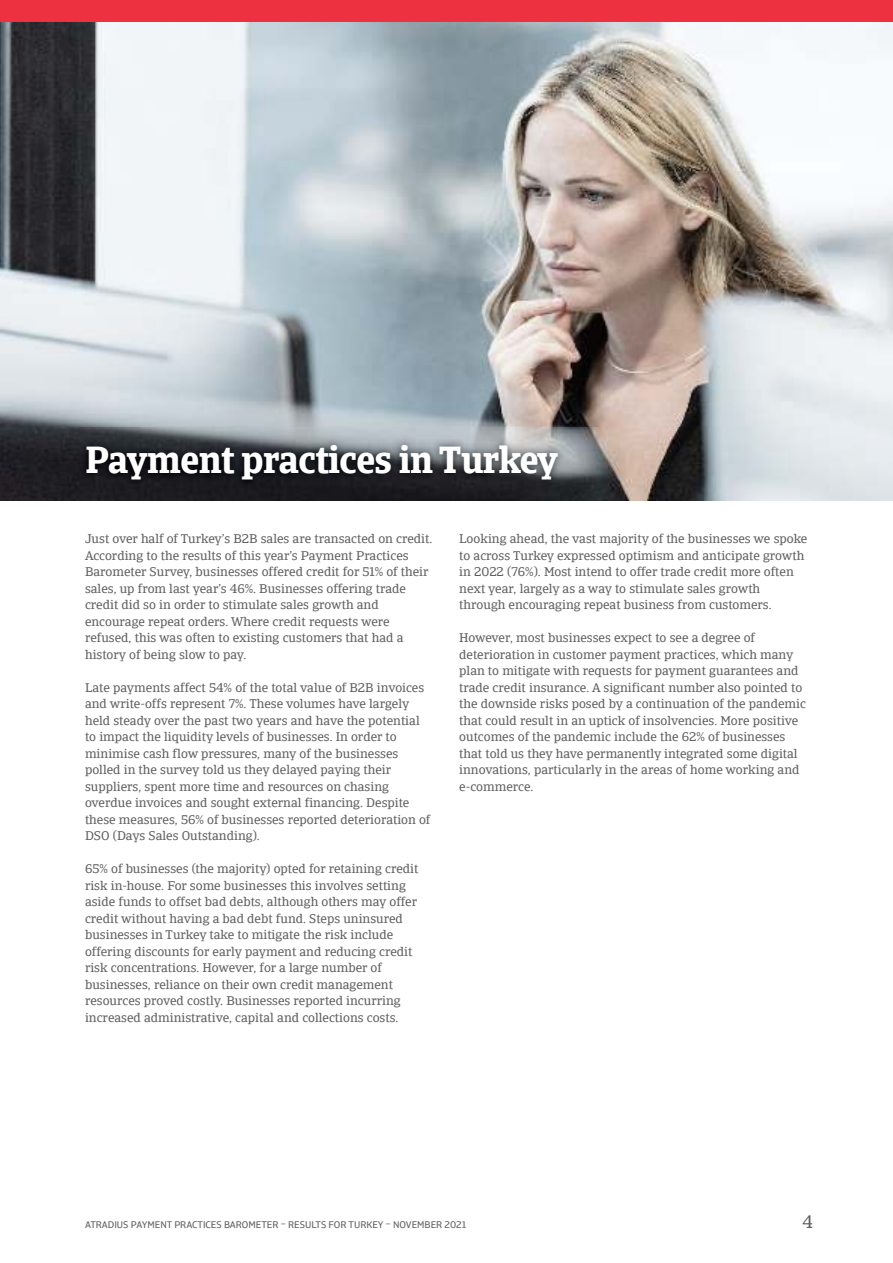
<style>
.page{position:relative;width:893px;height:1263px;background:#fff}
.page>*{position:absolute;margin:0;border:0;box-sizing:border-box;transform-origin:0 0}
.t1{font:700 37.5px "Catalana";letter-spacing:-.015em;color:#fff}
.t2{font:18px "Catalana";color:#5f5f62}
.t3{font:12.75px/16.5px "Catalana";color:#5f5f62}
.t4{font:9.75px "Catalana Sans";color:#5f5f62}
</style>
<div class="page">
<img style="left:0;top:21px;width:893px;height:479px">
<div style="left:0;top:0;width:893px;height:21px;background:#ee3141"></div>
<img style="left:68px;top:428px;width:757px;height:73px">
<h1 class="t1" style="left:85px;top:437px;width:474px">Payment practices in Turkey</h1>
<p class="t3" style="left:85px;top:531px;width:349px">Just over half of Turkey’s B2B sales are transacted on credit.<br>According to the results of this year’s Payment Practices Barometer Survey, businesses offered credit for 51% of their sales, up from last year’s 46%. Businesses offering trade credit did so in order to stimulate sales growth and encourage repeat orders. Where credit requests were refused, this was often to existing customers that had a history of being slow to pay.</p>
<p class="t3" style="left:85px;top:679px;width:347px">Late payments affect 54% of the total value of B2B invoices and write-offs represent 7%. These volumes have largely held steady over the past two years and have the potential to impact the liquidity levels of businesses. In order to minimise cash flow pressures, many of the businesses polled in the survey told us they delayed paying their suppliers, spent more time and resources on chasing overdue invoices and sought external financing. Despite these measures, 56% of businesses reported deterioration of DSO (Days Sales Outstanding).</p>
<p class="t3" style="left:85px;top:861px;width:335px">65% of businesses (the majority) opted for retaining credit risk in-house. For some businesses this involves setting aside funds to offset bad debts, although others may offer credit without having a bad debt fund. Steps uninsured businesses in Turkey take to mitigate the risk include offering discounts for early payment and reducing credit risk concentrations. However, for a large number of businesses, reliance on their own credit management resources proved costly. Businesses reported incurring increased administrative, capital and collections costs.</p>
<p class="t3" style="left:459px;top:531px;width:350px">Looking ahead, the vast majority of the businesses we spoke to across Turkey expressed optimism and anticipate growth in 2022 (76%). Most intend to offer trade credit more often next year, largely as a way to stimulate sales growth through encouraging repeat business from customers.</p>
<p class="t3" style="left:459px;top:630px;width:348px">However, most businesses expect to see a degree of deterioration in customer payment practices, which many plan to mitigate with requests for payment guarantees and trade credit insurance. A significant number also pointed to the downside risks posed by a continuation of the pandemic that could result in an uptick of insolvencies. More positive outcomes of the pandemic include the 62% of businesses that told us they have permanently integrated some digital innovations, particularly in the areas of home working and e-commerce.</p>
<p class="t4" style="left:85px;top:1220px;width:383px">ATRADIUS PAYMENT PRACTICES BAROMETER – RESULTS FOR TURKEY – NOVEMBER 2021</p>
<h2 class="t2" style="left:802px;top:1211px;width:12px">4</h2>
</div>
